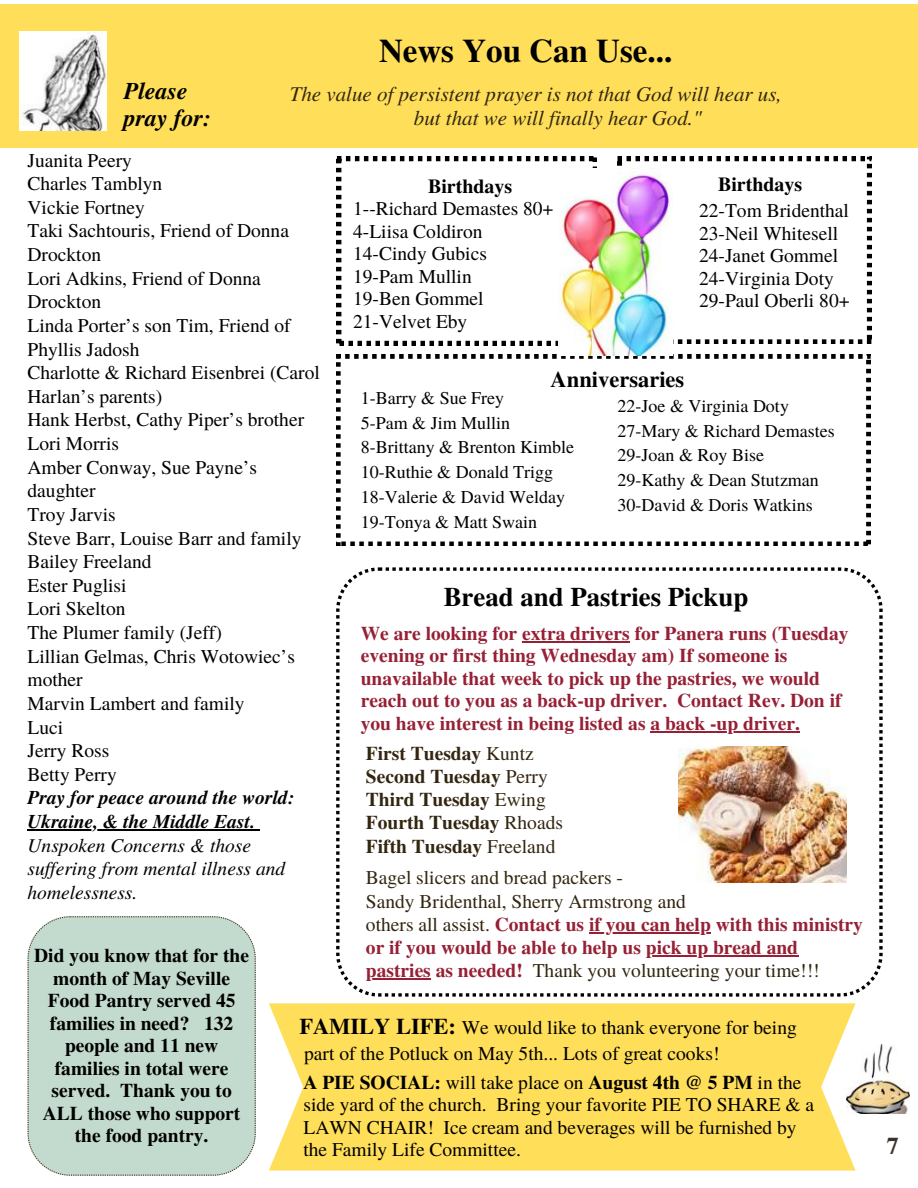
<style>
.page{position:relative;width:918px;height:1188px;background:#fff}
.page>*{position:absolute;margin:0;border:0;box-sizing:border-box;transform-origin:0 0}
.t1{font:700 33px "Te X Gyre Termes";color:#000}
.t2{font:700 26.85px "Te X Gyre Termes";color:#000}
.t3{font:italic 700 24px/27px "Te X Gyre Termes";color:#000}
.t4{font:700 24px "Te X Gyre Termes";color:#3a322b}
.t5{font:700 22.5px "Te X Gyre Termes";color:#000}
.t6{font:italic 21px/23.7px "Te X Gyre Termes";color:#322610}
.t7{font:700 19.95px "Te X Gyre Termes";color:#000}
.t8{font:19.5px/23.7px "Te X Gyre Termes";color:#000}
.t9{font:700 19.5px/22.5px "Te X Gyre Termes";color:#962035}
.t10{font:19.5px/23.1px "Te X Gyre Termes";color:#322610}
.t11{font:700 19.5px/22.5px "Te X Gyre Termes";color:#000;text-align:center}
.t12{font:700 19.5px/23.1px "Te X Gyre Termes";color:#322610}
.t13{font:italic 19.5px/23.7px "Te X Gyre Termes";color:#000}
.t14{font:18px "Te X Gyre Termes";color:#000}
.s1{font-weight:700;font-style:italic}
.s2{font-weight:700}
.s3{font-weight:400}
.s4{font-weight:700;color:#962035}
.s5{font-weight:700;font-size:22.5px}
</style>
<div class="page">
<div style="left:0;top:4px;width:918px;height:144px;background:#ffde59"></div>
<img style="left:19px;top:31px;width:88px;height:99px">
<svg style="left:337px;top:157px;width:260px;height:188px"></svg>
<svg style="left:336px;top:354px;width:535px;height:192px"></svg>
<svg style="left:618px;top:157px;width:253px;height:187px"></svg>
<img style="left:559px;top:168px;width:114px;height:187px">
<svg style="left:336px;top:567px;width:547px;height:430px"></svg>
<hr style="left:589px;top:932px;width:122px;height:2px;background:#962035">
<hr style="left:646px;top:955px;width:152px;height:2px;background:#962035">
<hr style="left:366px;top:978px;width:65px;height:2px;background:#962035">
<img style="left:679px;top:747px;width:167px;height:136px">
<div style="left:28px;top:916px;width:228px;height:260px;background:#c3dbce"></div>
<hr style="left:28px;top:829px;width:232px;height:1px;background:#000">
<hr style="left:522px;top:641px;width:108px;height:1px;background:#962035">
<hr style="left:650px;top:731px;width:150px;height:1px;background:#962035">
<div style="left:269px;top:1003px;width:587px;height:168px;background:#ffde59"></div>
<img style="left:847px;top:1044px;width:63px;height:70px">
<p class="t3" style="left:124px;top:76px;width:89px">Please pray for:</p>
<p class="t1" style="left:379px;top:25px;width:295px">News You Can Use...</p>
<p class="t6" style="left:414px;top:81px;width:369px;text-indent:-124px">The value of persistent prayer is not that God will hear us, but that we will finally hear God."</p>
<p class="t8" style="left:28px;top:147px;width:294px">Juanita Peery<br>Charles Tamblyn<br>Vickie Fortney<br>Taki Sachtouris, Friend of Donna<br>Drockton<br>Lori Adkins, Friend of Donna<br>Drockton<br>Linda Porter’s son Tim, Friend of<br>Phyllis Jadosh<br>Charlotte &amp; Richard Eisenbrei (Carol<br>Harlan’s parents)<br>Hank Herbst, Cathy Piper’s brother<br>Lori Morris<br>Amber Conway, Sue Payne’s daughter<br>Troy Jarvis<br>Steve Barr, Louise Barr and family<br>Bailey Freeland<br>Ester Puglisi<br>Lori Skelton<br>The Plumer family (Jeff)<br>Lillian Gelmas, Chris Wotowiec’s mother<br>Marvin Lambert and family<br>Luci<br>Jerry Ross<br>Betty Perry<br><span class="s1">Pray for peace around the world:</span></p>
<p class="t13" style="left:28px;top:808px;width:259px"><span class="s2">Ukraine, &amp; the Middle East.<br></span>Unspoken Concerns &amp; those<br>suf ering from mental illness and homelessness.</p>
<p class="t7" style="left:718px;top:169px;width:86px">Birthdays</p>
<p class="t8" style="left:699px;top:198px;width:152px;line-height:22.5px">22-Tom Bridenthal<br>23-Neil Whitesell<br>24-Janet Gommel<br>24-Virginia Doty<br>29-Paul Oberli 80+</p>
<h4 class="t7" style="left:428px;top:171px;width:86px">Birthdays</h4>
<h4 class="t8" style="left:353px;top:197px;width:202px;line-height:22.5px">1--Richard Demastes 80+<br>4-Liisa Coldiron<br>14-Cindy Gubics<br>19-Pam Mullin<br>19-Ben Gommel<br>21-Velvet Eby</h4>
<p class="t5" style="left:551px;top:362px;width:135px">Anniversaries</p>
<p class="t14" style="left:361px;top:385px;width:145px">1-Barry &amp; Sue Frey</p>
<p class="t14" style="left:361px;top:410px;width:151px">5-Pam &amp; Jim Mullin</p>
<h2 class="t14" style="left:361px;top:434px;width:215px">8-Brittany &amp; Brenton Kimble</h2>
<h5 class="t14" style="left:361px;top:459px;width:194px">10-Ruthie &amp; Donald Trigg</h5>
<h6 class="t14" style="left:361px;top:484px;width:206px">18-Valerie &amp; David Welday</h6>
<h6 class="t14" style="left:361px;top:509px;width:178px">19-Tonya &amp; Matt Swain</h6>
<p class="t14" style="left:618px;top:393px;width:173px">22-Joe &amp; Virginia Doty</p>
<h5 class="t14" style="left:618px;top:418px;width:219px">27-Mary &amp; Richard Demastes</h5>
<h6 class="t14" style="left:618px;top:442px;width:148px">29-Joan &amp; Roy Bise</h6>
<h3 class="t14" style="left:618px;top:467px;width:203px">29-Kathy &amp; Dean Stutzman</h3>
<h6 class="t14" style="left:618px;top:492px;width:197px">30-David &amp; Doris Watkins</h6>
<p class="t2" style="left:444px;top:576px;width:306px">Bread and Pastries Pickup</p>
<h6 class="t9" style="left:361px;top:621px;width:489px">We are looking for extra drivers for Panera runs (Tuesday evening or first thing Wednesday am) If someone is unavailable that week to pick up the pastries, we would reach out to you as a back-up driver. Contact Rev. Don if you have interest in being listed as a back -up driver.</h6>
<h1 class="t12" style="left:366px;top:741px;width:199px">First Tuesday <span class="s3">Kuntz<br></span>Second Tuesday <span class="s3">Perry<br></span>Third Tuesday <span class="s3">Ewing<br></span>Fourth Tuesday <span class="s3">Rhoads<br></span>Fifth Tuesday <span class="s3">Freeland</span></h1>
<h6 class="t10" style="left:366px;top:865px;width:499px">Bagel slicers and bread packers -<br>Sandy Bridenthal, Sherry Armstrong and<br>others all assist. <span class="s4">Contact us if you can help with this ministry</span></h6>
<h6 class="t9" style="left:366px;top:935px;width:434px">or if you would be able to help us pick up bread and</h6>
<h5 class="t10" style="left:366px;top:958px;width:455px"><span class="s4">pastries as needed!</span> Thank you volunteering your time!!!</h5>
<p class="t11" style="left:34px;top:944px;width:216px">Did you know that for the month of May Seville<br>Food Pantry served 45 families in need? 132 people and 11 new families in total were served. Thank you to<br>ALL those who support the food pantry.</p>
<p class="t8" style="left:299px;top:1014px;width:499px;line-height:26px"><span class="s5">FAMILY LIFE:</span> We would like to thank everyone for being part of the Potluck on May 5th... Lots of great cooks!</p>
<p class="t8" style="left:303px;top:1070px;width:512px;line-height:22.5px"><span class="s2">A PIE SOCIAL:</span> will take place on <span class="s2">August 4th @ 5 PM</span> in the side yard of the church. Bring your favorite PIE TO SHARE &amp; a LAWN CHAIR! Ice cream and beverages will be furnished by the Family Life Committee.</p>
<p class="t4" style="left:887px;top:1128px;width:13px">7</p>
</div>
